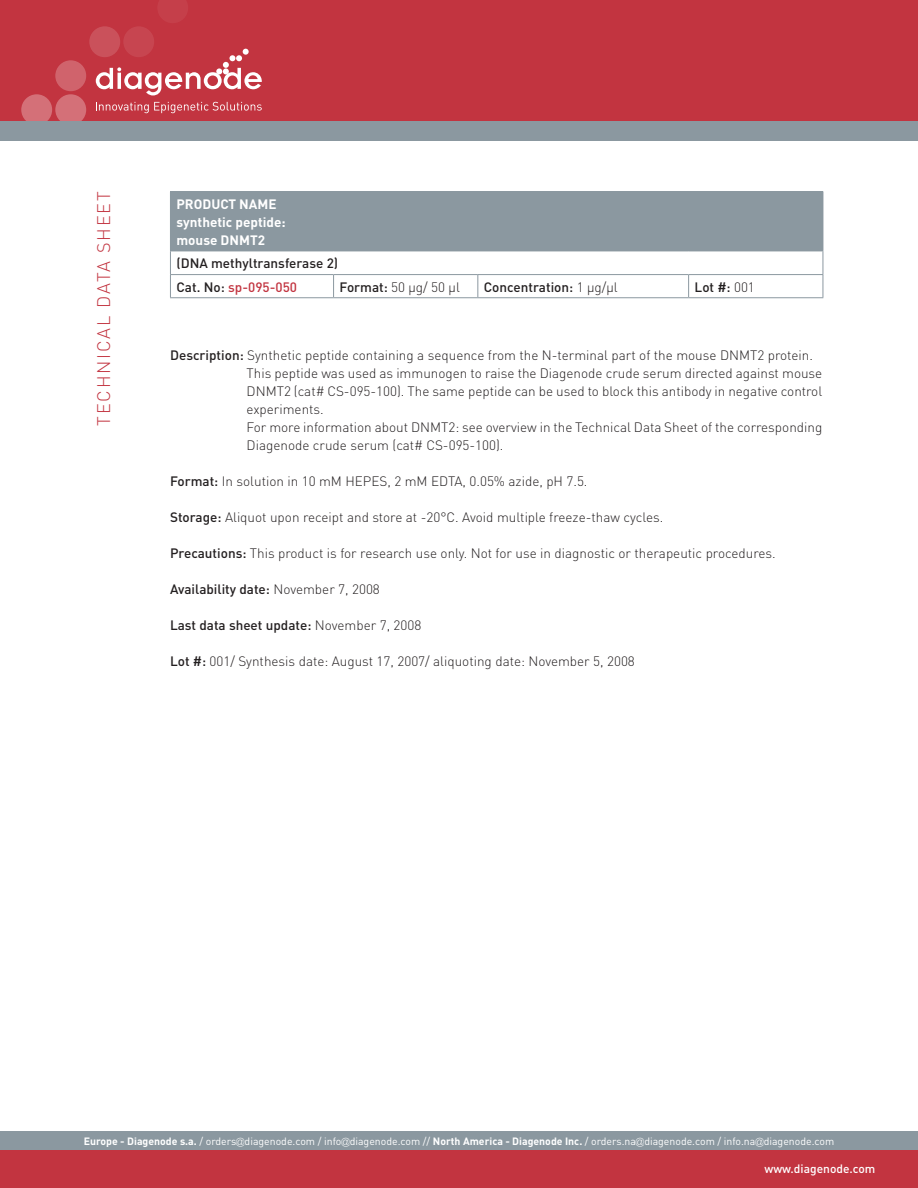
<style>
.page{position:relative;width:918px;height:1188px;background:#fff}
.page>*{position:absolute;margin:0;border:0;box-sizing:border-box;transform-origin:0 0}
.BODY{font:300 18px "DIN";letter-spacing:.1em;color:#c23440}
.BODY-2{font:300 13.5px/18px "DIN";color:#231f20;text-align:justify}
.BODY-3{font:500 13.5px "DIN";color:#231f20}
.TAB{font:500 13.5px "DIN";color:#231f20}
.BODY-4{font:700 13.5px/18px "DIN";color:#fff}
.TAB-2{font:500 13.5px "DIN";color:#c23440}
.TAB-3{font:300 13.5px "DIN";color:#231f20}
.t1{font:500 12px "DIN";color:#fff}
.t2{font:10.5px "DIN";color:#fff}
.s1{color:#231f20}
.s2{font-weight:500}
.s3{font-weight:300}
.s4{font-weight:700}
.s5{font-family:"Gill Sans";font-weight:300}
</style>
<div class="page">
<div style="left:0;top:1131px;width:918px;height:20px;background:#8b98a0"></div>
<div style="left:0;top:0;width:918px;height:121px;background:#c23440"></div>
<div style="left:55px;top:94px;width:31px;height:31px;background:#d47078;border-radius:50%"></div>
<div style="left:21px;top:94px;width:31px;height:31px;background:#d47078;border-radius:50%"></div>
<div style="left:55px;top:60px;width:31px;height:31px;background:#d0636c;border-radius:50%"></div>
<div style="left:89px;top:26px;width:31px;height:31px;background:#ca515b;border-radius:50%"></div>
<div style="left:123px;top:26px;width:31px;height:31px;background:#c74550;border-radius:50%"></div>
<svg style="left:158px;top:0;width:30px;height:23px"></svg>
<div style="left:0;top:121px;width:918px;height:20px;background:#8b98a0"></div>
<div style="left:0;top:1151px;width:918px;height:37px;background:#c23440"></div>
<svg style="left:96px;top:49px;width:166px;height:46px"></svg>
<svg style="left:96px;top:102px;width:166px;height:11px"></svg>
<div style="left:170px;top:192px;width:653px;height:59px;background:#8b98a0"></div>
<hr style="left:170px;top:191px;width:164px;height:1px;background:#8b98a0">
<hr style="left:334px;top:191px;width:144px;height:1px;background:#8b98a0">
<hr style="left:478px;top:191px;width:211px;height:1px;background:#8b98a0">
<hr style="left:689px;top:191px;width:134px;height:1px;background:#8b98a0">
<hr style="left:823px;top:192px;width:1px;height:59px;background:#8b98a0">
<hr style="left:170px;top:251px;width:164px;height:1px;background:#8b98a0">
<hr style="left:334px;top:251px;width:144px;height:1px;background:#8b98a0">
<hr style="left:478px;top:251px;width:211px;height:1px;background:#8b98a0">
<hr style="left:689px;top:251px;width:134px;height:1px;background:#8b98a0">
<hr style="left:170px;top:274px;width:164px;height:1px;background:#8b98a0">
<svg style="left:170px;top:251px;width:1px;height:46px"></svg>
<hr style="left:334px;top:274px;width:144px;height:1px;background:#8b98a0">
<svg style="left:333px;top:275px;width:1px;height:22px"></svg>
<hr style="left:478px;top:274px;width:211px;height:1px;background:#8b98a0">
<svg style="left:477px;top:275px;width:1px;height:22px"></svg>
<hr style="left:689px;top:274px;width:134px;height:1px;background:#8b98a0">
<svg style="left:688px;top:275px;width:1px;height:22px"></svg>
<svg style="left:823px;top:251px;width:1px;height:46px"></svg>
<hr style="left:170px;top:297px;width:164px;height:1px;background:#8b98a0">
<hr style="left:334px;top:297px;width:144px;height:1px;background:#8b98a0">
<hr style="left:478px;top:297px;width:211px;height:1px;background:#8b98a0">
<hr style="left:689px;top:297px;width:134px;height:1px;background:#8b98a0">
<p class="BODY" style="left:93px;top:426px;width:236px;rotate:-90deg">TECHNICAL DATA SHEET</p>
<p class="BODY-4" style="left:176px;top:194px;width:102px">PRODUCT NAME</p>
<p class="BODY-4" style="left:176px;top:212px;width:111px">synthetic peptide: mouse DNMT2</p>
<p class="TAB" style="left:176px;top:255px;width:163px">(DNA methyltransferase 2)</p>
<p class="TAB-2" style="left:176px;top:278px;width:122px"><span class="s1">Cat. No:</span> sp-095-050</p>
<p class="TAB-3" style="left:340px;top:279px;width:122px"><span class="s2">Format:</span> 50 µg/ 50 µl</p>
<p class="TAB" style="left:484px;top:278px;width:135px">Concentration: <span class="s3">1 µg/µl</span></p>
<p class="TAB" style="left:695px;top:278px;width:62px">Lot #: <span class="s3">001</span></p>
<p class="BODY-2" style="left:170px;top:346px;width:644px"><span class="s2">Description:</span> Synthetic peptide containing a sequence from the N-terminal part of the mouse DNMT2 protein.</p>
<p class="BODY-2" style="left:247px;top:364px;width:577px">This peptide was used as immunogen to raise the Diagenode crude serum directed against mouse DNMT2 (cat# CS-095-100). The same peptide can be used to block this antibody in negative control experiments.</p>
<p class="BODY-2" style="left:247px;top:418px;width:577px">For more information about DNMT2: see overview in the Technical Data Sheet of the corresponding<br>Diagenode crude serum (cat# CS-095-100).</p>
<p class="BODY-2" style="left:170px;top:472px;width:419px"><span class="s2">Format:</span> In solution in 10 mM HEPES, 2 mM EDTA, 0.05% azide, pH 7.5.</p>
<p class="BODY-2" style="left:170px;top:508px;width:495px"><span class="s2">Storage:</span> Aliquot upon receipt and store at -20°C. Avoid multiple freeze-thaw cycles.</p>
<p class="BODY-2" style="left:170px;top:544px;width:607px"><span class="s2">Precautions:</span> This product is for research use only. Not for use in diagnostic or therapeutic procedures.</p>
<p class="BODY-3" style="left:170px;top:580px;width:211px">Availability date: <span class="s3">November 7, 2008</span></p>
<p class="BODY-3" style="left:170px;top:616px;width:253px">Last data sheet update: <span class="s3">November 7, 2008</span></p>
<p class="BODY-2" style="left:170px;top:652px;width:466px"><span class="s2">Lot #:</span> 001/ Synthesis date: August 17, 2007/ aliquoting date: November 5, 2008</p>
<p class="t2" style="left:84px;top:1134px;width:752px"><span class="s4">Europe - Diagenode s.a.</span> / orders<span class="s5">@</span>diagenode.com / info<span class="s5">@</span>diagenode.com // <span class="s4">North America - Diagenode Inc.</span> / orders.na<span class="s5">@</span>diagenode.com / info.na<span class="s5">@</span>diagenode.com</p>
<p class="t1" style="left:764px;top:1161px;width:113px">www.diagenode.com</p>
</div>
